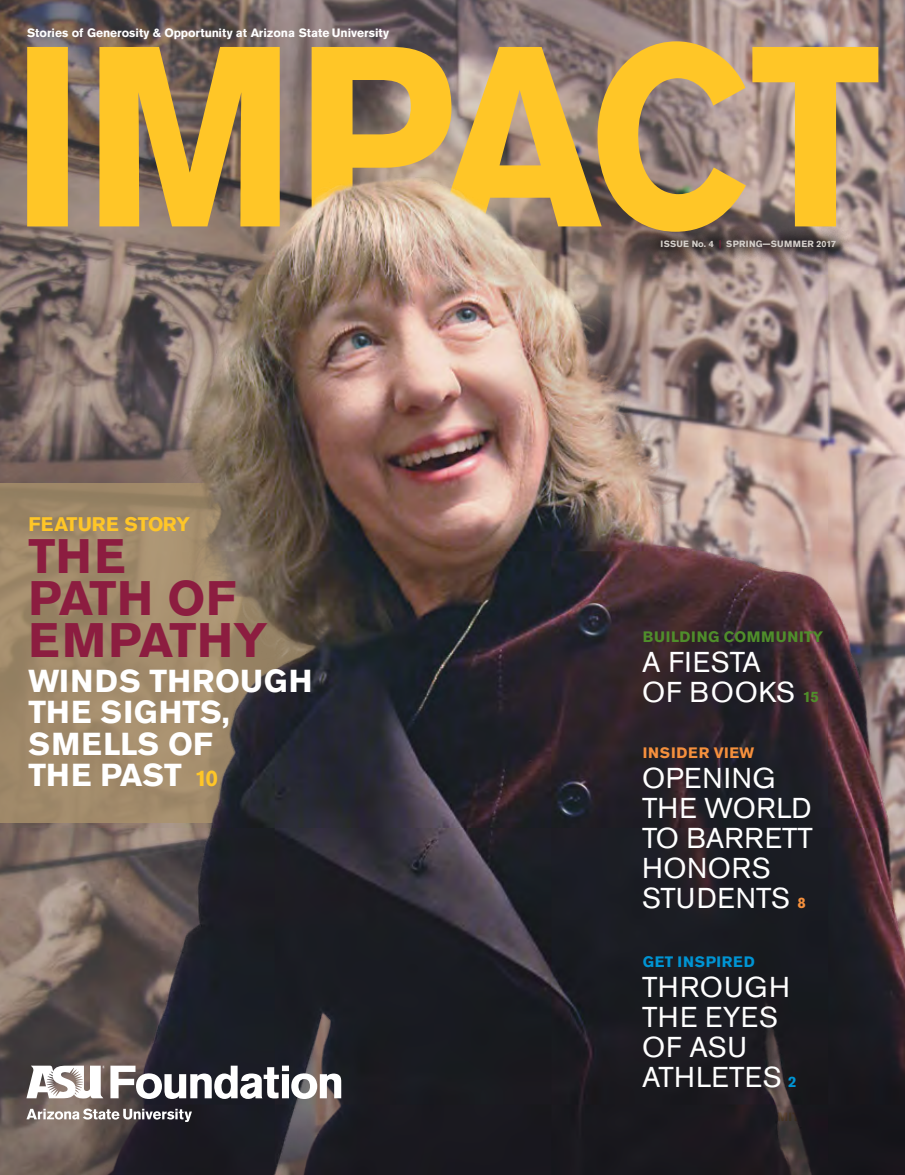
<style>
.page{position:relative;width:905px;height:1175px;background:#fff}
.page>*{position:absolute;margin:0;border:0;box-sizing:border-box;transform-origin:0 0}
.t1{font:700 48px/42px "Akzidenz Grotesk Pro";letter-spacing:.01em;color:#8c1d40}
.t2{font:700 31.5px/31.5px "Akzidenz Grotesk Pro";letter-spacing:.02em;color:#fff}
.t3{font:28.5px/30px "Akzidenz Grotesk Pro";letter-spacing:.02em;color:#fff}
.t4{font:700 19.5px "Akzidenz Grotesk Pro";letter-spacing:-.01em;color:#ffc627}
.t5{font:700 15px "Akzidenz Grotesk Pro";letter-spacing:.05em;color:#4f8e2b}
.t6{font:700 15px "Akzidenz Grotesk Pro";letter-spacing:.05em;color:#0094d3}
.t7{font:700 15px "Akzidenz Grotesk Pro";letter-spacing:.05em;color:#f5903d}
.t8{font:700 12px "Akzidenz Grotesk Pro";color:#fff}
.t9{font:700 9px "Akzidenz Grotesk Pro";letter-spacing:.02em;color:#d5d0cb}
.s1{font-size:22.5px;color:#ffc627}
.s2{font-weight:400;color:#8c1d40}
.s3{font-weight:700;font-size:15px;color:#4f8e2b}
.s4{font-weight:700;font-size:15px;color:#f5903d}
.s5{font-weight:700;font-size:15px;color:#0094d3}
</style>
<div class="page">
<img style="left:0;top:0;width:904px;height:1174px">
<div style="left:645px;top:224px;width:206px;height:40px;background:#000;opacity:.6"></div>
<svg style="left:27px;top:41px;width:851px;height:191px;background:#cba550"></svg>
<svg style="left:0;top:484px;width:429px;height:339px;background:#746553"></svg>
<svg style="left:26px;top:1108px;width:166px;height:14px"></svg>
<svg style="left:26px;top:1065px;width:315px;height:34px"></svg>
<p class="t8" style="left:27px;top:25px;width:364px">Stories of Generosity &amp; Opportunity at Arizona State University</p>
<p class="t4" style="left:28px;top:511px;width:163px">FEATURE STORY</p>
<h1 class="t1" style="left:28px;top:534px;width:240px">THE<br>PATH OF<br>EMPATHY</h1>
<p class="t2" style="left:28px;top:664px;width:285px">WINDS THROUGH<br>THE SIGHTS,<br>SMELLS OF<br>THE PAST <span class="s1">10</span></p>
<p class="t9" style="left:660px;top:238px;width:177px">ISSUE No. 4 <span class="s2">|</span> SPRING—SUMMER 2017</p>
<p class="t5" style="left:642px;top:626px;width:182px">BUILDING COMMUNITY</p>
<p class="t3" style="left:642px;top:646px;width:178px">A FIESTA<br>OF BOOKS <span class="s3">15</span></p>
<p class="t7" style="left:642px;top:743px;width:113px">INSIDER VIEW</p>
<p class="t3" style="left:642px;top:763px;width:172px">OPENING<br>THE WORLD<br>TO BARRETT<br>HONORS<br>STUDENTS <span class="s4">8</span></p>
<p class="t6" style="left:642px;top:951px;width:113px">GET INSPIRED</p>
<p class="t3" style="left:642px;top:971px;width:156px">THROUGH<br>THE EYES<br>OF ASU<br>ATHLETES <span class="s5">2</span></p>
</div>
